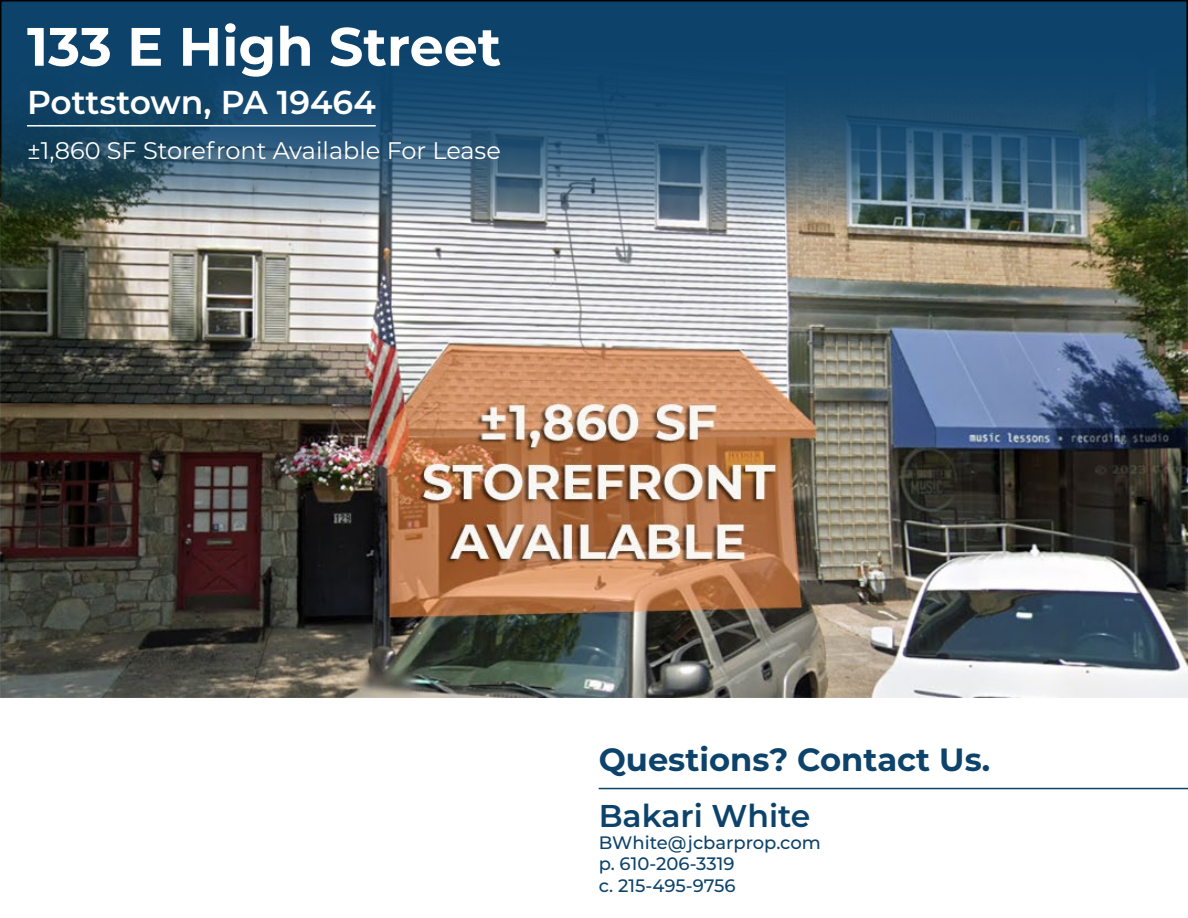
<style>
.page{position:relative;width:1188px;height:918px;background:#fff}
.page>*{position:absolute;margin:0;border:0;box-sizing:border-box;transform-origin:0 0}
.t1{font:700 54px "Montserrat";color:#fff}
.t2{font:600 33px "Montserrat";color:#fff}
.t3{font:700 32.1px "Montserrat";color:#0d436b}
.t4{font:600 31.5px "Montserrat";color:#0d436b}
.t5{font:24px "Montserrat";color:#fff}
.t6{font:500 18px/21.6px "Montserrat";color:#0d436b}
</style>
<div class="page">
<img style="left:0;top:220px;width:1188px;height:478px">
<svg style="left:3px;top:3px;width:1182px;height:214px;background:#295472"></svg>
<div style="left:0;top:0;width:1188px;height:220px;border:2px solid #000"></div>
<hr style="left:599px;top:788px;width:589px;height:1px;background:#0d436b">
<hr style="left:27px;top:125px;width:349px;height:2px;background:#fff">
<h1 class="t1" style="left:27px;top:8px;width:476px">133 E High Street</h1>
<h2 class="t2" style="left:27px;top:79px;width:350px">Pottstown, PA 19464</h2>
<h3 class="t5" style="left:27px;top:134px;width:475px">±1,860 SF Storefront Available For Lease</h3>
<h3 class="t3" style="left:599px;top:737px;width:393px">Questions? Contact Us.</h3>
<h3 class="t4" style="left:599px;top:794px;width:213px">Bakari White</h3>
<p class="t6" style="left:599px;top:831px;width:224px">BWhite@jcbarprop.com p. 610-206-3319<br>c. 215-495-9756</p>
</div>
